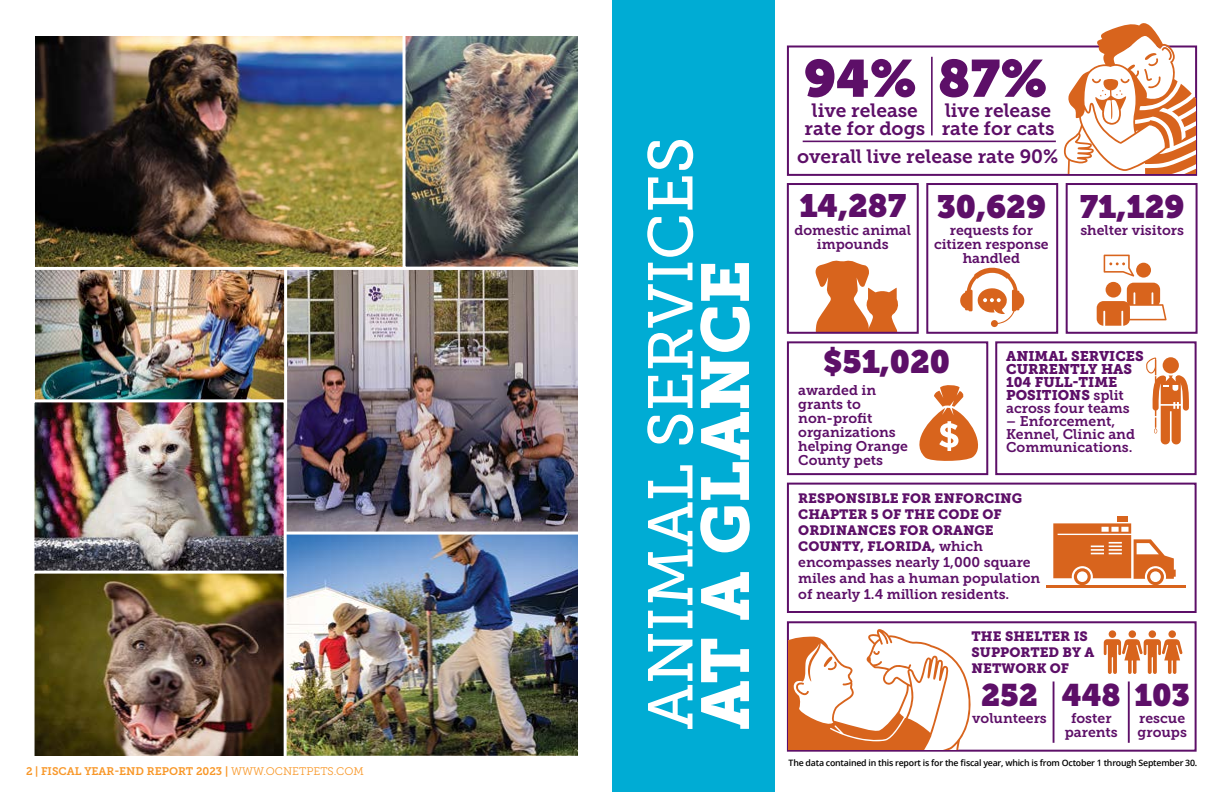
<style>
.page{position:relative;width:1224px;height:792px;background:#fff}
.page>*{position:absolute;margin:0;border:0;box-sizing:border-box;transform-origin:0 0}
.Subheading_2{font:67px "Museo Slab 900";color:#fff}
.Heading_2{font:63px "Museo Slab 500";color:#fff}
.White_Des_1{font:51.8px "Museo Slab";color:#5d0f68}
.White_Des_1-2{font:32px "Museo Slab";color:#5d0f68}
.White_Des_1-3{font:30.9px "Museo Slab";color:#5d0f68}
.Purple_Des_1{font:19.1px/17.5px "Museo Slab 700";color:#5d0f68;text-align:center}
.Purple_Des_2{font:14px/14px "Museo Slab 700";color:#5d0f68;text-align:center}
.Description_5{font:14px/16px "Museo Slab 700";color:#5d0f68}
.Description_4{font:14px/13px "Museo Slab 900";color:#5d0f68}
.Purple_Des_3{font:14px/14px "Museo Slab 700";color:#5d0f68}
.Description_4-2{font:14px/13px "Museo Slab 700";color:#5d0f68}
.Description_5-2{font:13.5px/16px "Museo Slab 900";color:#5d0f68}
.Purple_Bold_Des_7{font:13.5px/16px "Museo Slab 900";color:#5d0f68}
.t1{font:11px "Museo Slab 700";color:#f89728}
.t2{font:600 8.8px "Open Sans";letter-spacing:-.025em;color:#000}
.s1{font-family:"Museo Slab 300"}
.s2{font-family:"Museo Slab 700"}
.s3{font-family:"Museo Slab 700";font-size:14px}
</style>
<div class="page">
<div style="left:612px;top:0;width:163px;height:792px;background:#00acd4"></div>
<div style="left:787px;top:483px;width:410px;height:130px;border:2px solid #5d0f68"></div>
<div style="left:787px;top:46px;width:410px;height:130px;border:2px solid #5d0f68"></div>
<svg style="left:815px;top:260px;width:83px;height:71px"></svg>
<div style="left:787px;top:183px;width:132px;height:151px;border:2px solid #5d0f68"></div>
<svg style="left:960px;top:267px;width:65px;height:60px"></svg>
<div style="left:926px;top:183px;width:132px;height:151px;border:2px solid #5d0f68"></div>
<div style="left:1136px;top:263px;width:15px;height:15px;background:#d8641d;border-radius:50%"></div>
<svg style="left:1104px;top:255px;width:30px;height:22px"></svg>
<svg style="left:1097px;top:283px;width:70px;height:43px"></svg>
<div style="left:1066px;top:183px;width:132px;height:151px;border:2px solid #5d0f68"></div>
<svg style="left:919px;top:385px;width:59px;height:76px"></svg>
<div style="left:787px;top:341px;width:201px;height:134px;border:2px solid #5d0f68"></div>
<div style="left:787px;top:621px;width:410px;height:131px;border:2px solid #5d0f68"></div>
<div style="left:1109px;top:630px;width:7px;height:8px;background:#d8641d;border-radius:50%"></div>
<div style="left:1129px;top:630px;width:7px;height:8px;background:#d8641d;border-radius:50%"></div>
<svg style="left:1104px;top:639px;width:79px;height:35px"></svg>
<div style="left:1149px;top:630px;width:7px;height:8px;background:#d8641d;border-radius:50%"></div>
<div style="left:1168px;top:630px;width:8px;height:8px;background:#d8641d;border-radius:50%"></div>
<svg style="left:1064px;top:23px;width:132px;height:151px"></svg>
<svg style="left:1146px;top:358px;width:43px;height:86px"></svg>
<div style="left:995px;top:341px;width:202px;height:134px;border:2px solid #5d0f68"></div>
<hr style="left:1046px;top:585px;width:140px;height:2px;background:#d8641d">
<svg style="left:1053px;top:523px;width:123px;height:62px"></svg>
<div style="left:1117px;top:516px;width:11px;height:6px;background:#d8641d"></div>
<svg style="left:789px;top:629px;width:205px;height:121px"></svg>
<hr style="left:931px;top:57px;width:2px;height:78px;background:#5d0f68">
<hr style="left:803px;top:141px;width:253px;height:1px;background:#5d0f68">
<hr style="left:1053px;top:682px;width:1px;height:61px;background:#5d0f68">
<hr style="left:1128px;top:682px;width:2px;height:61px;background:#5d0f68">
<img style="left:35px;top:36px;width:366px;height:229px">
<img style="left:288px;top:265px;width:290px;height:265px">
<img style="left:401px;top:36px;width:177px;height:235px">
<img style="left:35px;top:265px;width:254px;height:156px">
<img style="left:288px;top:530px;width:290px;height:226px">
<img style="left:34px;top:398px;width:254px;height:171px">
<img style="left:34px;top:569px;width:254px;height:187px">
<p class="t1" style="left:26px;top:765px;width:339px">2 | FISCAL YEAR-END REPORT 2023 | <span class="s1">WWW.OCNETPETS.COM</span></p>
<h1 class="Heading_2" style="left:636px;top:730px;width:594px;rotate:-90deg">ANIMAL SERVICES</h1>
<h2 class="Subheading_2" style="left:687px;top:730px;width:471px;rotate:-90deg">AT A GLANCE</h2>
<p class="White_Des_1" style="left:804px;top:48px;width:245px">94% 87%</p>
<h4 class="Purple_Des_1" style="left:805px;top:102px;width:122px">live release rate for dogs</h4>
<h4 class="Purple_Des_1" style="left:942px;top:102px;width:114px;text-align:left">live release rate for cats</h4>
<h4 class="Purple_Des_1" style="left:797px;top:148px;width:263px">overall live release rate 90%</h4>
<p class="White_Des_1-2" style="left:799px;top:187px;width:108px">14,287</p>
<h4 class="Purple_Des_2" style="left:794px;top:223px;width:118px">domestic animal impounds</h4>
<p class="White_Des_1-2" style="left:937px;top:187px;width:111px">30,629</p>
<h4 class="Purple_Des_2" style="left:934px;top:223px;width:116px">requests for citizen response handled</h4>
<p class="White_Des_1-2" style="left:1080px;top:187px;width:106px">71,129</p>
<h4 class="Purple_Des_2" style="left:1080px;top:223px;width:105px">shelter visitors</h4>
<p class="White_Des_1-2" style="left:823px;top:343px;width:129px">$51,020</p>
<h4 class="Purple_Des_3" style="left:798px;top:383px;width:111px">awarded in grants to non-profit organizations helping Orange<br>County pets</h4>
<h4 class="Description_4" style="left:1006px;top:349px;width:139px">ANIMAL SERVICES<br>CURRENTLY HAS<br>104 FULL-TIME<br>POSITIONS <span class="s2">split across four teams</span></h4>
<h4 class="Description_4-2" style="left:1006px;top:414px;width:130px">– Enforcement,<br>Kennel, Clinic and<br>Communications.</h4>
<h4 class="Description_5-2" style="left:798px;top:491px;width:225px">RESPONSIBLE FOR ENFORCING<br>CHAPTER 5 OF THE CODE OF<br>ORDINANCES FOR ORANGE<br>COUNTY, FLORIDA, <span class="s3">which</span></h4>
<h4 class="Description_5" style="left:798px;top:554px;width:243px">encompasses nearly 1,000 square miles and has a human population of nearly 1.4 million residents.</h4>
<h4 class="Purple_Bold_Des_7" style="left:972px;top:629px;width:124px">THE SHELTER IS<br>SUPPORTED BY A<br>NETWORK OF</h4>
<p class="White_Des_1-3" style="left:981px;top:676px;width:59px">252</p>
<h4 class="Purple_Des_2" style="left:972px;top:711px;width:76px">volunteers</h4>
<p class="White_Des_1-3" style="left:1062px;top:676px;width:130px">448 103</p>
<h4 class="Purple_Des_2" style="left:1065px;top:711px;width:54px">foster parents</h4>
<h4 class="Purple_Des_2" style="left:1138px;top:711px;width:51px;text-align:left">rescue groups</h4>
<p class="t2" style="left:789px;top:756px;width:410px">The data contained in this report is for the fiscal year, which is from October 1 through September 30.</p>
</div>
